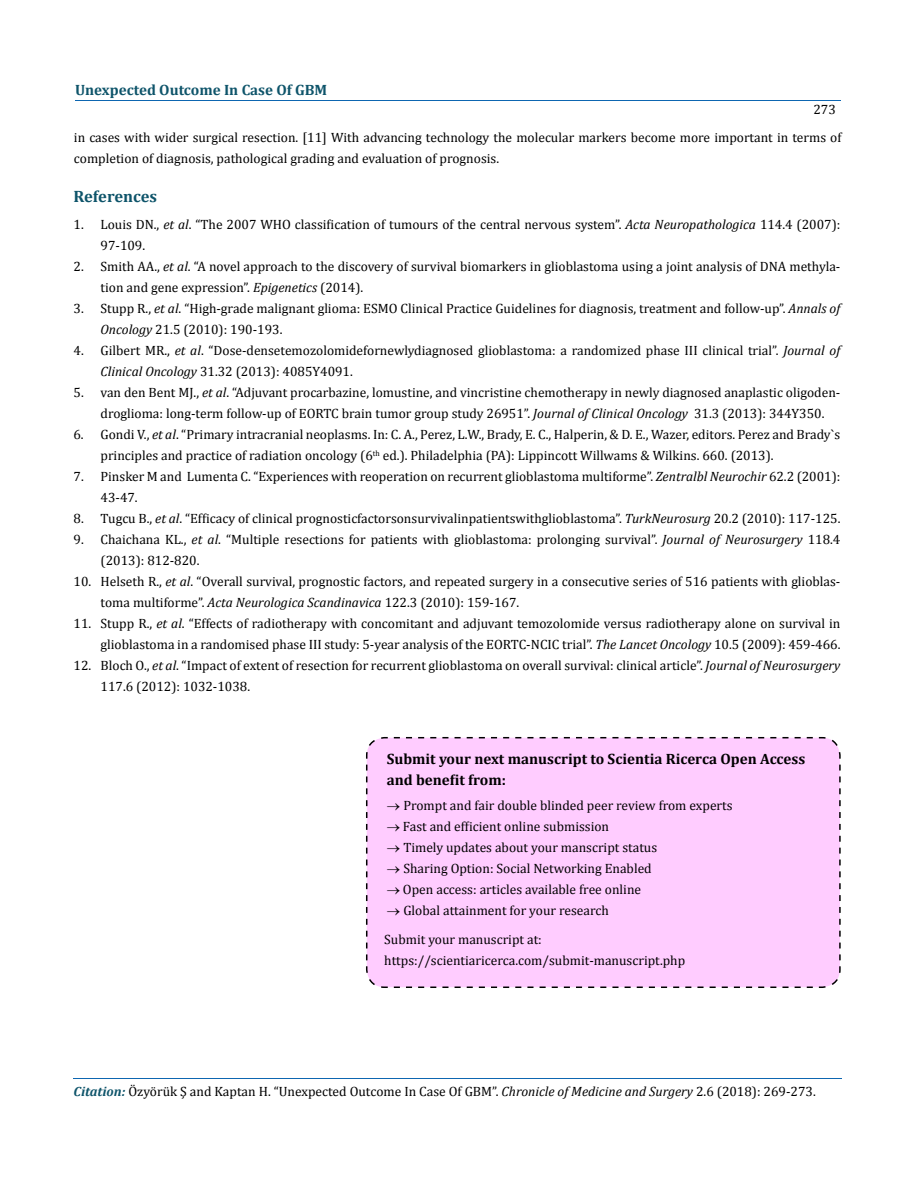
<style>
.page{position:relative;width:917px;height:1190px;background:#fff}
.page>*{position:absolute;margin:0;border:0;box-sizing:border-box;transform-origin:0 0}
.t1{font:700 16.5px "Cambria";color:#0e546a}
.t2{font:700 15px/21px "Cambria";color:#000}
.t3{font:700 15px "Cambria";color:#0e546a}
.t4{font:13.5px/21px "Cambria";color:#000}
.s1{font-style:italic}
.s2{font-weight:700;font-style:italic;font-size:13.35px;color:#0e546a}
</style>
<div class="page">
<hr style="left:75px;top:100px;width:765px;height:1px;background:#0d66b1">
<hr style="left:74px;top:1078px;width:768px;height:1px;background:#0d66b1">
<div style="left:366px;top:736px;width:475px;height:252px;background:#fcf"></div>
<p class="t3" style="left:75px;top:80px;width:254px">Unexpected Outcome In Case Of GBM</p>
<p class="t4" style="left:813px;top:99px;width:24px">273</p>
<p class="t4" style="left:74px;top:126px;width:769px">in cases with wider surgical resection. [11] With advancing technology the molecular markers become more important in terms of completion of diagnosis, pathological grading and evaluation of prognosis.</p>
<p class="t1" style="left:74px;top:186px;width:85px">References</p>
<p class="t4" style="left:101px;top:214px;width:741px;text-indent:-27px">1. Louis DN., <span class="s1">et al</span>. “The 2007 WHO classification of tumours of the central nervous system”. <span class="s1">Acta Neuropathologica</span> 114.4 (2007):<br>97-109.</p>
<p class="t4" style="left:101px;top:256px;width:741px;text-indent:-27px">2. Smith AA., <span class="s1">et al</span>. “A novel approach to the discovery of survival biomarkers in glioblastoma using a joint analysis of DNA methyla&shy;tion and gene expression”. <span class="s1">Epigenetics</span> (2014).</p>
<p class="t4" style="left:100px;top:298px;width:741px;text-indent:-27px">3. Stupp R., <span class="s1">et al</span>. “High-grade malignant glioma: ESMO Clinical Practice Guidelines for diagnosis, treatment and follow-up”. <span class="s1">Annals of<br>Oncology</span> 21.5 (2010): 190-193.</p>
<p class="t4" style="left:100px;top:340px;width:741px;text-indent:-27px">4. Gilbert MR., <span class="s1">et al</span>. “Dose-densetemozolomidefornewlydiagnosed glioblastoma: a randomized phase III clinical trial”. <span class="s1">Journal of<br>Clinical Oncology</span> 31.32 (2013): 4085Y4091.</p>
<p class="t4" style="left:100px;top:382px;width:741px;text-indent:-27px">5. van den Bent MJ., <span class="s1">et al</span>. “Adjuvant procarbazine, lomustine, and vincristine chemotherapy in newly diagnosed anaplastic oligoden&shy;droglioma: long-term follow-up of EORTC brain tumor group study 26951”. <span class="s1">Journal of Clinical Oncology</span> 31.3 (2013): 344Y350.</p>
<p class="t4" style="left:100px;top:424px;width:741px;text-indent:-27px">6. Gondi V., <span class="s1">et al</span>. “Primary intracranial neoplasms. In: C. A., Perez, L.W., Brady, E. C., Halperin, &amp; D. E., Wazer, editors. Perez and Brady`s principles and practice of radiation oncology (6<sup>th</sup> ed.). Philadelphia (PA): Lippincott Willwams &amp; Wilkins. 660. (2013).</p>
<p class="t4" style="left:101px;top:466px;width:741px;text-indent:-27px">7. Pinsker M and Lumenta C. “Experiences with reoperation on recurrent glioblastoma multiforme”. <span class="s1">Zentralbl Neurochir</span> 62.2 (2001):<br>43-47.</p>
<p class="t4" style="left:74px;top:508px;width:768px">8. Tugcu B., <span class="s1">et al</span>. “Efficacy of clinical prognosticfactorsonsurvivalinpatientswithglioblastoma”. <span class="s1">TurkNeurosurg</span> 20.2 (2010): 117-125.</p>
<p class="t4" style="left:101px;top:529px;width:741px;text-indent:-27px">9. Chaichana KL., <span class="s1">et al</span>. “Multiple resections for patients with glioblastoma: prolonging survival”. <span class="s1">Journal of Neurosurgery</span> 118.4 (2013): 812-820.</p>
<p class="t4" style="left:101px;top:571px;width:741px;text-indent:-27px">10. Helseth R., <span class="s1">et al</span>. “Overall survival, prognostic factors, and repeated surgery in a consecutive series of 516 patients with glioblas&shy;toma multiforme”. <span class="s1">Acta Neurologica Scandinavica</span> 122.3 (2010): 159-167.</p>
<p class="t4" style="left:74px;top:613px;width:768px;text-align:right">11. Stupp R., <span class="s1">et al</span>. “Effects of radiotherapy with concomitant and adjuvant temozolomide versus radiotherapy alone on survival in glioblastoma in a randomised phase III study: 5-year analysis of the EORTC-NCIC trial”. <span class="s1">The Lancet Oncology</span> 10.5 (2009): 459-466.</p>
<p class="t4" style="left:101px;top:655px;width:741px;text-indent:-27px">12. Bloch O., <span class="s1">et al</span>. “Impact of extent of resection for recurrent glioblastoma on overall survival: clinical article”. <span class="s1">Journal of Neurosurgery<br></span>117.6 (2012): 1032-1038.</p>
<p class="t2" style="left:386px;top:747px;width:420px">Submit your next manuscript to Scientia Ricerca Open Access and benefit from:</p>
<p class="t4" style="left:386px;top:794px;width:347px">→ Prompt and fair double blinded peer review from experts</p>
<p class="t4" style="left:386px;top:815px;width:224px">→ Fast and efficient online submission</p>
<p class="t4" style="left:386px;top:836px;width:272px">→ Timely updates about your manscript status</p>
<p class="t4" style="left:386px;top:857px;width:266px">→ Sharing Option: Social Networking Enabled</p>
<p class="t4" style="left:386px;top:878px;width:256px">→ Open access: articles available free online</p>
<p class="t4" style="left:384px;top:895px;width:226px;line-height:29.4px">→ Global attainment for your research<br>Submit your manuscript at:</p>
<p class="t4" style="left:384px;top:950px;width:302px">https://scientiaricerca.com/submit-manuscript.php</p>
<p class="t4" style="left:74px;top:1081px;width:743px"><span class="s2">Citation:</span> Özyörük Ş and Kaptan H. “Unexpected Outcome In Case Of GBM”. <span class="s1">Chronicle of Medicine and Surgery</span> 2.6 (2018): 269-273.</p>
</div>
